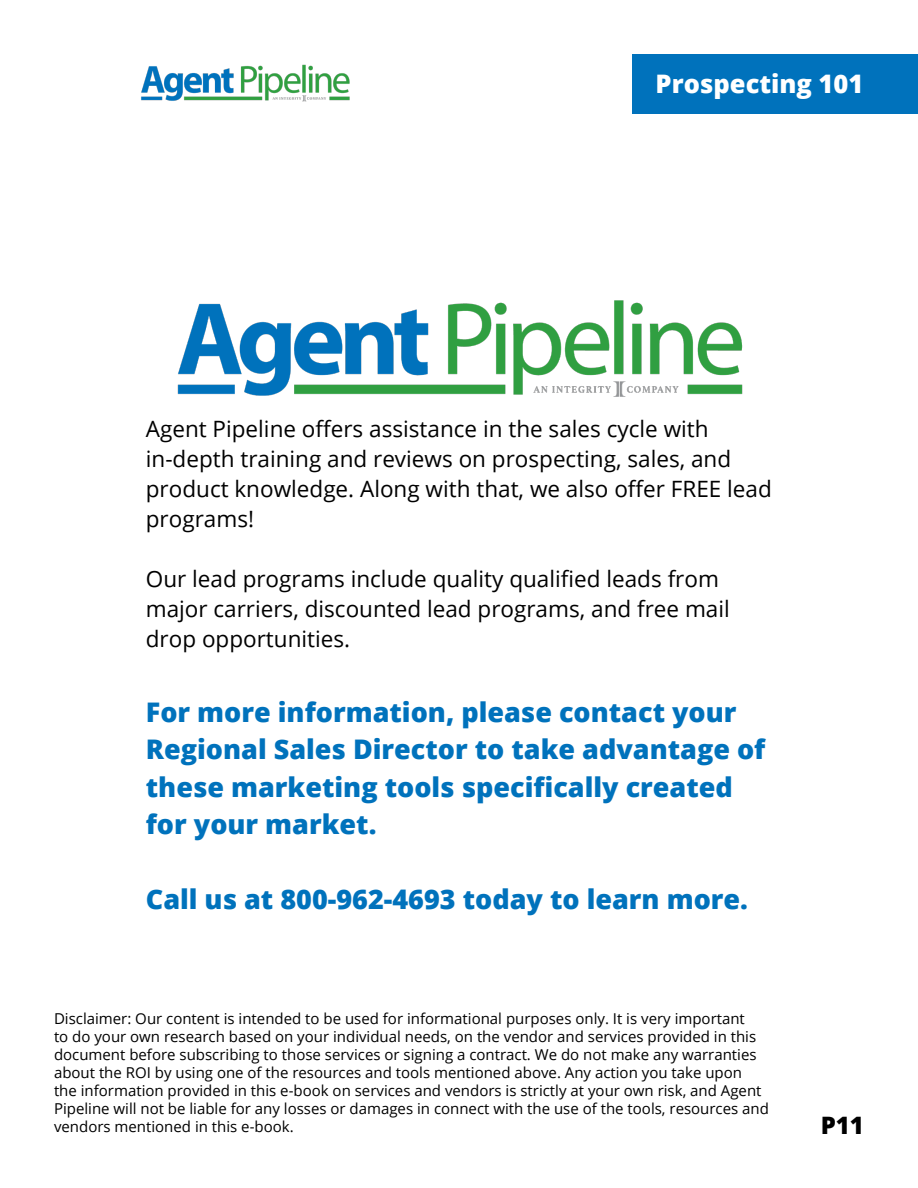
<style>
.page{position:relative;width:918px;height:1188px;background:#fff}
.page>*{position:absolute;margin:0;border:0;box-sizing:border-box;transform-origin:0 0}
.t1{font:800 27px/37.5px "Open Sans";color:#0072bc}
.t2{font:800 25.5px "Open Sans";color:#fff}
.t3{font:800 24px "Open Sans";color:#000}
.t4{font:22.5px/30px "Open Sans";color:#000}
.t5{font:15px/18px "Open Sans";color:#000}
</style>
<div class="page">
<div style="left:632px;top:54px;width:286px;height:59px;background:#0072bc"></div>
<img style="left:141px;top:64px;width:209px;height:38px">
<img style="left:177px;top:300px;width:566px;height:97px">
<h2 class="t2" style="left:656px;top:65px;width:209px">Prospecting 101</h2>
<h3 class="t4" style="left:146px;top:413px;width:628px">Agent Pipeline offers assistance in the sales cycle with in-depth training and reviews on prospecting, sales, and product knowledge. Along with that, we also offer FREE lead programs!</h3>
<h3 class="t4" style="left:146px;top:563px;width:586px">Our lead programs include quality qualified leads from major carriers, discounted lead programs, and free mail drop opportunities.</h3>
<h1 class="t1" style="left:146px;top:692px;width:621px">For more information, please contact your Regional Sales Director to take advantage of these marketing tools specifically created for your market.</h1>
<h1 class="t1" style="left:146px;top:879px;width:604px">Call us at 800-962-4693 today to learn more.</h1>
<p class="t5" style="left:54px;top:1009px;width:717px">Disclaimer: Our content is intended to be used for informational purposes only. It is very important<br>to do your own research based on your individual needs, on the vendor and services provided in this document before subscribing to those services or signing a contract. We do not make any warranties about the ROI by using one of the resources and tools mentioned above. Any action you take upon<br>the information provided in this e-book on services and vendors is strictly at your own risk, and Agent Pipeline will not be liable for any losses or damages in connect with the use of the tools, resources and vendors mentioned in this e-book.</p>
<h3 class="t3" style="left:821px;top:1107px;width:45px">P11</h3>
</div>
